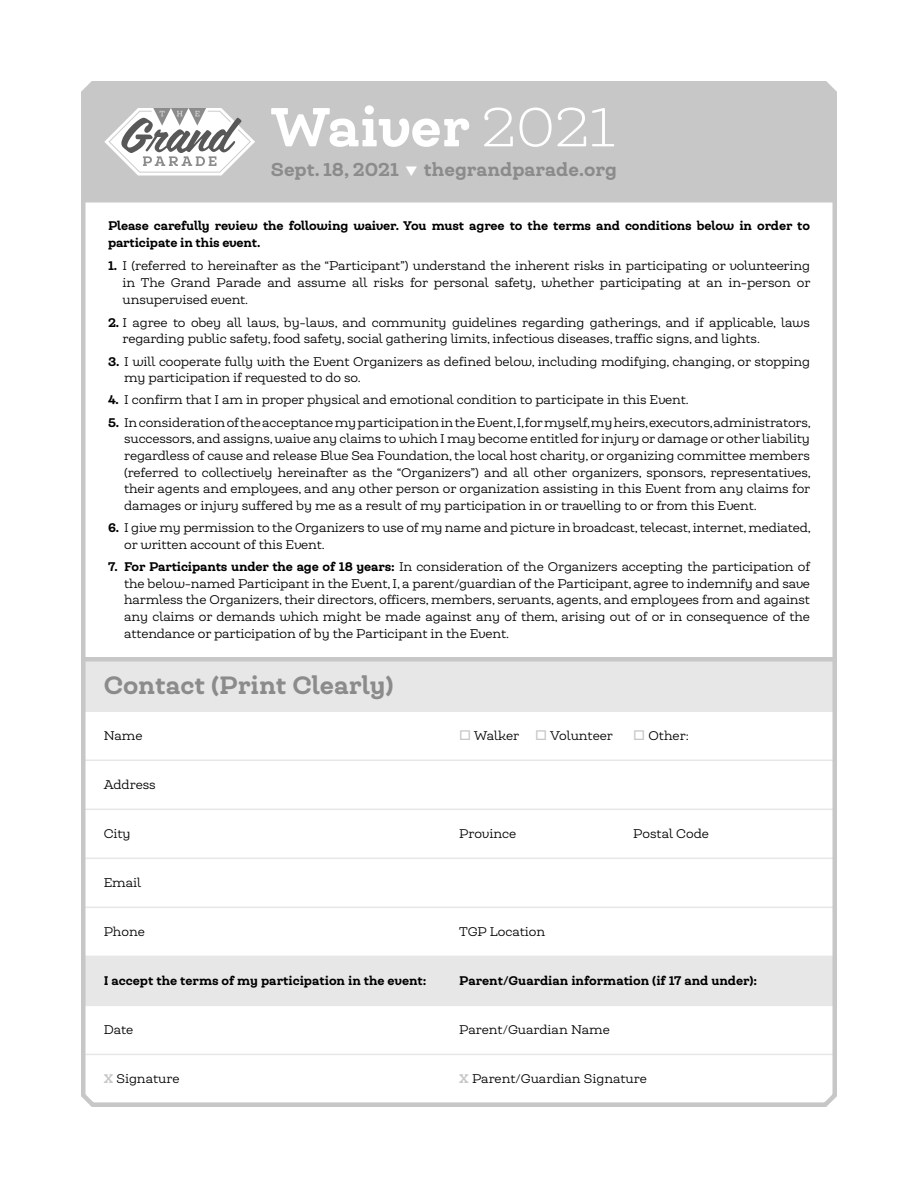
<style>
.page{position:relative;width:918px;height:1188px;background:#fff}
.page>*{position:absolute;margin:0;border:0;box-sizing:border-box;transform-origin:0 0}
.t1{font:900 52.5px "Queulat Alt Soft";letter-spacing:-.01em;color:#fff}
.t2{font:900 24px "Queulat Alt Soft";color:#8b8b8b}
.t3{font:900 17.85px "Queulat Alt Soft";letter-spacing:.005em;color:#8b8b8b}
.t4{font:12px/16.6px "Queulat Alt Soft";letter-spacing:-.01em;color:#000;text-align:justify}
.t5{font:900 12px/16.6px "Queulat Alt Soft";letter-spacing:-.01em;color:#000}
.s1{font-weight:300}
.s2{font-weight:900}
.s3{color:#c7c7c7}
.s4{font-weight:900;color:#c7c7c7}
</style>
<div class="page">
<hr style="left:83px;top:760px;width:752px;height:1px;background:#e7e7e7">
<hr style="left:83px;top:711px;width:752px;height:1px;background:#e7e7e7">
<hr style="left:83px;top:809px;width:752px;height:1px;background:#e7e7e7">
<hr style="left:83px;top:858px;width:752px;height:1px;background:#e7e7e7">
<hr style="left:83px;top:907px;width:752px;height:1px;background:#e7e7e7">
<hr style="left:83px;top:1005px;width:752px;height:1px;background:#e7e7e7">
<hr style="left:83px;top:1054px;width:752px;height:1px;background:#e7e7e7">
<div style="left:84px;top:659px;width:750px;height:52px;background:#e7e7e7"></div>
<div style="left:84px;top:956px;width:750px;height:49px;background:#e7e7e7"></div>
<div style="left:81px;top:81px;width:756px;height:121px;background:#c7c7c7"></div>
<div style="left:81px;top:167px;width:756px;height:940px;border:4px solid #c7c7c7;border-radius:9px"></div>
<div style="left:84px;top:657px;width:750px;height:5px;background:#c7c7c7"></div>
<svg style="left:104px;top:108px;width:151px;height:68px"></svg>
<svg style="left:406px;top:166px;width:11px;height:10px"></svg>
<h1 class="t1" style="left:271px;top:91px;width:345px">Waiver <span class="s1">2021</span></h1>
<h3 class="t3" style="left:271px;top:157px;width:130px">Sept. 18, 2021</h3>
<h3 class="t3" style="left:424px;top:157px;width:194px">thegrandparade.org</h3>
<p class="t5" style="left:108px;top:217px;width:703px">Please carefully review the following waiver. You must agree to the terms and conditions below in order to participate in this event.</p>
<p class="t4" style="left:123px;top:257px;width:689px;text-indent:-15px"><span class="s2">1.</span> I (referred to hereinafter as the “Participant”) understand the inherent risks in participating or volunteering in The Grand Parade and assume all risks for personal safety, whether participating at an in-person or unsupervised event.</p>
<p class="t4" style="left:123px;top:314px;width:689px;text-indent:-15px"><span class="s2">2.</span> I agree to obey all laws, by-laws, and community guidelines regarding gatherings, and if applicable, laws regarding public safety, food safety, social gathering limits, infectious diseases, traffic signs, and lights.</p>
<p class="t4" style="left:124px;top:353px;width:687px;text-indent:-16px"><span class="s2">3.</span> I will cooperate fully with the Event Organizers as defined below, including modifying, changing, or stopping my participation if requested to do so.</p>
<p class="t4" style="left:108px;top:391px;width:582px"><span class="s2">4.</span> I confirm that I am in proper physical and emotional condition to participate in this Event.</p>
<p class="t4" style="left:124px;top:414px;width:688px;text-indent:-16px"><span class="s2">5.</span> In consideration of the acceptance my participation in the Event, I, for myself, my heirs, executors, administrators, successors, and assigns, waive any claims to which I may become entitled for injury or damage or other liability regardless of cause and release Blue Sea Foundation, the local host charity, or organizing committee members (referred to collectively hereinafter as the “Organizers”) and all other organizers, sponsors, representatives, their agents and employees, and any other person or organization assisting in this Event from any claims for damages or injury suffered by me as a result of my participation in or travelling to or from this Event.</p>
<p class="t4" style="left:124px;top:519px;width:688px;text-indent:-16px"><span class="s2">6.</span> I give my permission to the Organizers to use of my name and picture in broadcast, telecast, internet, mediated, or written account of this Event.</p>
<p class="t4" style="left:124px;top:558px;width:687px;text-indent:-16px"><span class="s2">7. For Participants under the age of 18 years:</span> In consideration of the Organizers accepting the participation of the below-named Participant in the Event, I, a parent/guardian of the Participant, agree to indemnify and save harmless the Organizers, their directors, officers, members, servants, agents, and employees from and against any claims or demands which might be made against any of them, arising out of or in consequence of the attendance or participation of by the Participant in the Event.</p>
<h2 class="t2" style="left:104px;top:669px;width:292px">Contact (Print Clearly)</h2>
<p class="t4" style="left:104px;top:727px;width:40px">Name</p>
<p class="t4" style="left:459px;top:727px;width:155px"><span class="s3">□</span> Walker <span class="s3">□</span> Volunteer</p>
<p class="t4" style="left:633px;top:727px;width:57px"><span class="s3">□</span> Other:</p>
<p class="t4" style="left:104px;top:776px;width:54px">Address</p>
<p class="t4" style="left:104px;top:825px;width:28px">City</p>
<p class="t4" style="left:459px;top:825px;width:59px">Province</p>
<p class="t4" style="left:633px;top:825px;width:77px">Postal Code</p>
<p class="t4" style="left:104px;top:874px;width:39px">Email</p>
<p class="t4" style="left:104px;top:923px;width:43px">Phone</p>
<p class="t4" style="left:459px;top:923px;width:88px">TGP Location</p>
<p class="t5" style="left:104px;top:972px;width:324px">I accept the terms of my participation in the event:</p>
<p class="t5" style="left:459px;top:972px;width:299px">Parent/Guardian information (if 17 and under):</p>
<p class="t4" style="left:104px;top:1021px;width:31px">Date</p>
<p class="t4" style="left:459px;top:1021px;width:152px">Parent/Guardian Name</p>
<p class="t4" style="left:104px;top:1070px;width:77px"><span class="s4">X</span> Signature</p>
<p class="t4" style="left:459px;top:1070px;width:189px"><span class="s4">X</span> Parent/Guardian Signature</p>
</div>
